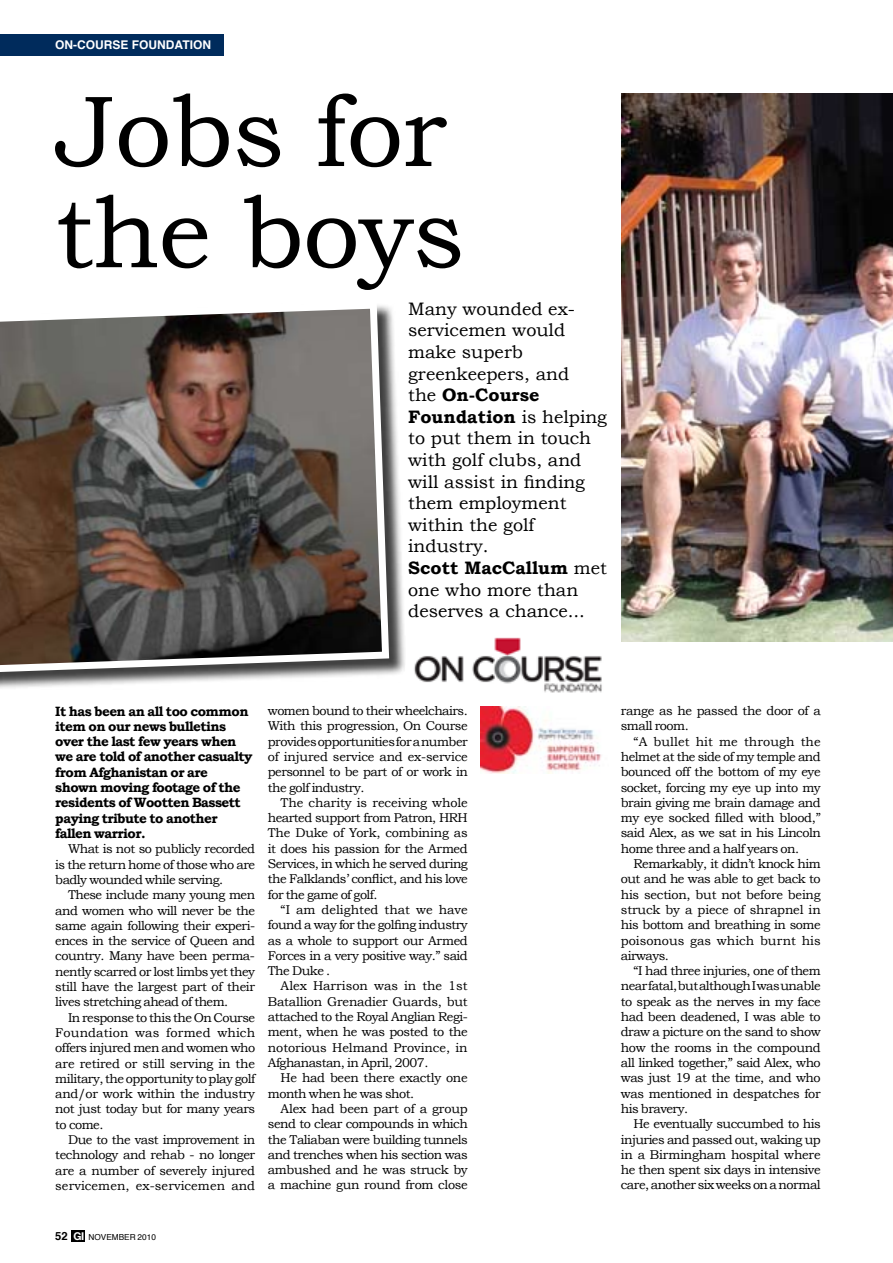
<style>
.page{position:relative;width:893px;height:1263px;background:#fff}
.page>*{position:absolute;margin:0;border:0;box-sizing:border-box;transform-origin:0 0}
.t1{font:101.1px/101.1px "Bookman Old Style";letter-spacing:-.01em;color:#000}
.t2{font:18px/21.6px "Bookman Old Style";color:#000}
.t3{font:700 13.5px/15.3px "Bookman Old Style";letter-spacing:-.04em;color:#000}
.t4{font:12.75px/15.3px "Bookman Old Style";letter-spacing:-.04em;color:#000;text-align:justify}
.t5{font:12.75px/15.3px "Bookman Old Style";letter-spacing:-.02em;color:#000}
.t6{font:700 12px "Helvetica";color:#fff}
.t7{font:8.25px "Helvetica";color:#000}
.s1{font-weight:700}
.s2{font-weight:700;font-size:11.25px}
.s3{font-family:"Helvetica Neue";font-weight:700;font-size:10.8px;color:#fff}
</style>
<div class="page">
<div style="left:71px;top:1230px;width:14px;height:11px;background:#000"></div>
<div style="left:0;top:34px;width:223px;height:21px;background:#002b5c"></div>
<img style="left:621px;top:94px;width:272px;height:548px">
<div style="left:0;top:303px;width:406px;height:386px;background:#000;opacity:.75"></div>
<svg style="left:0;top:303px;width:393px;height:373px"></svg>
<img style="left:480px;top:706px;width:122px;height:67px">
<img style="left:414px;top:637px;width:188px;height:56px">
<p class="t6" style="left:55px;top:35px;width:148px">ON-COURSE FOUNDATION</p>
<h1 class="t1" style="left:55px;top:81px;width:411px">Jobs for the boys</h1>
<p class="t2" style="left:408px;top:298px;width:200px">Many wounded ex&shy;servicemen would make superb greenkeepers, and<br>the <span class="s1">On-Course<br>Foundation</span> is helping to put them in touch with golf clubs, and will assist in finding them employment within the golf industry.<br><span class="s1">Scott MacCallum</span> met one who more than deserves a chance...</p>
<p class="t3" style="left:55px;top:703px;width:199px">It has been an all too common item on our news bulletins over the last few years when we are told of another casualty from Afghanistan or are shown moving footage of the residents of Wootten Bassett paying tribute to another fallen warrior.</p>
<p class="t4" style="left:55px;top:841px;width:201px;text-indent:13px">What is not so publicly recorded is the return home of those who are badly wounded while serving.</p>
<p class="t4" style="left:55px;top:887px;width:201px;text-indent:13px">These include many young men and women who will never be the same again following their experi&shy;ences in the service of Queen and country. Many have been perma&shy;nently scarred or lost limbs yet they still have the largest part of their lives stretching ahead of them.</p>
<p class="t4" style="left:55px;top:1010px;width:201px;text-indent:13px">In response to this the On Course Foundation was formed which offers injured men and women who are retired or still serving in the military, the opportunity to play golf and/or work within the industry not just today but for many years to come.</p>
<p class="t4" style="left:55px;top:1132px;width:201px;text-indent:13px">Due to the vast improvement in technology and rehab - no longer are a number of severely injured servicemen, ex-servicemen and</p>
<p class="t4" style="left:268px;top:703px;width:201px">women bound to their wheelchairs.<br>With this progression, On Course provides opportunities for a number of injured service and ex-service personnel to be part of or work in the golf industry.</p>
<p class="t4" style="left:268px;top:795px;width:201px;text-indent:13px">The charity is receiving whole hearted support from Patron, HRH The Duke of York, combining as it does his passion for the Armed Services, in which he served during the Falklands’ conflict, and his love for the game of golf.</p>
<p class="t4" style="left:268px;top:902px;width:201px;text-indent:13px">“I am delighted that we have found a way for the golfing industry as a whole to support our Armed Forces in a very positive way.” said The Duke .</p>
<p class="t4" style="left:268px;top:978px;width:201px;text-indent:13px">Alex Harrison was in the 1st Batallion Grenadier Guards, but attached to the Royal Anglian Regi&shy;ment, when he was posted to the notorious Helmand Province, in Afghanastan, in April, 2007.</p>
<p class="t5" style="left:268px;top:1070px;width:201px;text-indent:13px">He had been there exactly one month when he was shot.</p>
<p class="t4" style="left:268px;top:1101px;width:201px;text-indent:13px">Alex had been part of a group send to clear compounds in which the Taliaban were building tunnels and trenches when his section was ambushed and he was struck by a machine gun round from close</p>
<p class="t7" style="left:55px;top:1231px;width:102px"><span class="s2">52</span> <span class="s3">GI</span> NOVEMBER 2010</p>
<p class="t4" style="left:621px;top:703px;width:201px">range as he passed the door of a small room.</p>
<p class="t4" style="left:621px;top:734px;width:201px;text-indent:13px">“A bullet hit me through the helmet at the side of my temple and bounced off the bottom of my eye socket, forcing my eye up into my brain giving me brain damage and my eye socked filled with blood,” said Alex, as we sat in his Lincoln home three and a half years on.</p>
<p class="t4" style="left:621px;top:856px;width:201px;text-indent:13px">Remarkably, it didn’t knock him out and he was able to get back to his section, but not before being struck by a piece of shrapnel in his bottom and breathing in some poisonous gas which burnt his airways.</p>
<p class="t4" style="left:621px;top:963px;width:201px;text-indent:13px">“I had three injuries, one of them near fatal, but although I was unable to speak as the nerves in my face had been deadened, I was able to draw a picture on the sand to show how the rooms in the compound all linked together,” said Alex, who was just 19 at the time, and who was mentioned in despatches for his bravery.</p>
<p class="t4" style="left:621px;top:1116px;width:201px;text-indent:13px">He eventually succumbed to his injuries and passed out, waking up in a Birmingham hospital where he then spent six days in intensive care, another six weeks on a normal</p>
</div>
